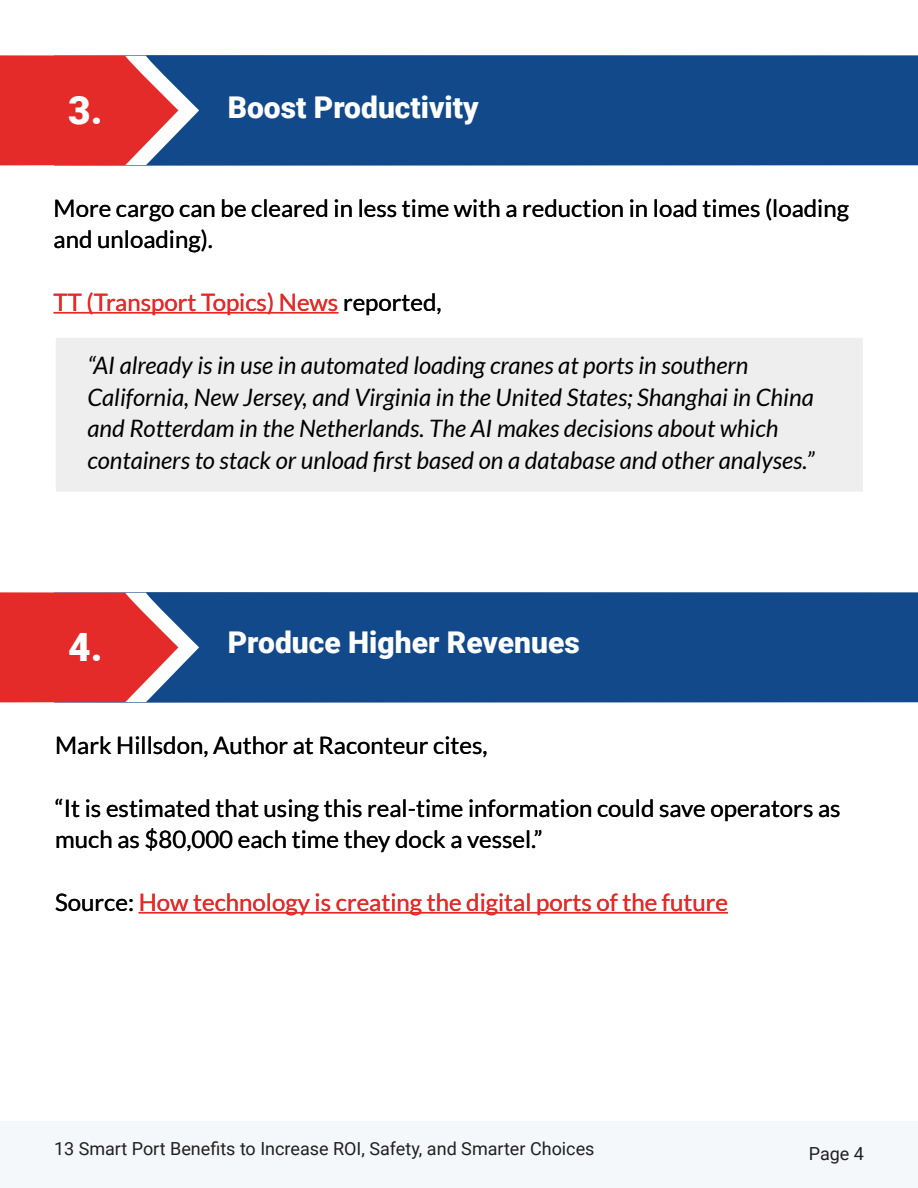
<style>
.page{position:relative;width:918px;height:1188px;background:#fff}
.page>*{position:absolute;margin:0;border:0;box-sizing:border-box;transform-origin:0 0}
.t1{font:900 39px "Roboto";color:#fff}
.t2{font:900 30px "Roboto";color:#fff}
.t3{font:italic 24px/31.5px "Lato";color:#000}
.t4{font:24px/31.5px "Lato";color:#000}
.t5{font:24px "Lato";color:#e42b29}
.t6{font:18px "Roboto";color:#231f20}
.s1{color:#000}
</style>
<div class="page">
<div style="left:0;top:1121px;width:918px;height:67px;background:#f5f8fa"></div>
<div style="left:53px;top:335px;width:813px;height:160px;background:#eee;border:3px solid #fff"></div>
<hr style="left:54px;top:312px;width:284px;height:1px;background:#e42b29">
<hr style="left:139px;top:912px;width:589px;height:1px;background:#e42b29">
<div style="left:199px;top:592px;width:719px;height:110px;background:#12498b"></div>
<svg style="left:0;top:592px;width:199px;height:110px;background:#c9454d"></svg>
<div style="left:199px;top:55px;width:719px;height:110px;background:#12498b"></div>
<svg style="left:0;top:55px;width:199px;height:110px;background:#c9454d"></svg>
<p class="t2" style="left:228px;top:86px;width:260px">Increase Effi iency</p>
<p class="t1" style="left:68px;top:83px;width:36px">3.</p>
<p class="t2" style="left:228px;top:86px;width:252px">Boost Productivity</p>
<p class="t4" style="left:54px;top:192px;width:797px">More cargo can be cleared in less time with a reduction in load times (loading and unloading).</p>
<p class="t5" style="left:54px;top:289px;width:389px">TT (Transport Topics) News <span class="s1">reported,</span></p>
<p class="t3" style="left:87px;top:350px;width:729px">“AI already is in use in automated loading cranes at ports in southern California, New Jersey, and Virginia in the United States; Shanghai in China and Rotterdam in the Netherlands. The AI makes decisions about which containers to stack or unload first based on a database and other analyses.”</p>
<p class="t1" style="left:68px;top:620px;width:36px">4.</p>
<p class="t2" style="left:228px;top:622px;width:353px">Produce Higher Revenues</p>
<p class="t4" style="left:55px;top:729px;width:434px">Mark Hillsdon, Author at Raconteur cites,</p>
<p class="t4" style="left:55px;top:792px;width:787px">“It is estimated that using this real-time information could save operators as much as $80,000 each time they dock a vessel.”</p>
<p class="t5" style="left:55px;top:889px;width:674px"><span class="s1">Source:</span> How technology is creating the digital ports of the future</p>
<p class="t6" style="left:54px;top:1136px;width:542px">13 Smart Port Benefits to Increase ROI, Safety, and Smarter Choices</p>
<p class="t6" style="left:809px;top:1141px;width:57px">Page 4</p>
</div>
